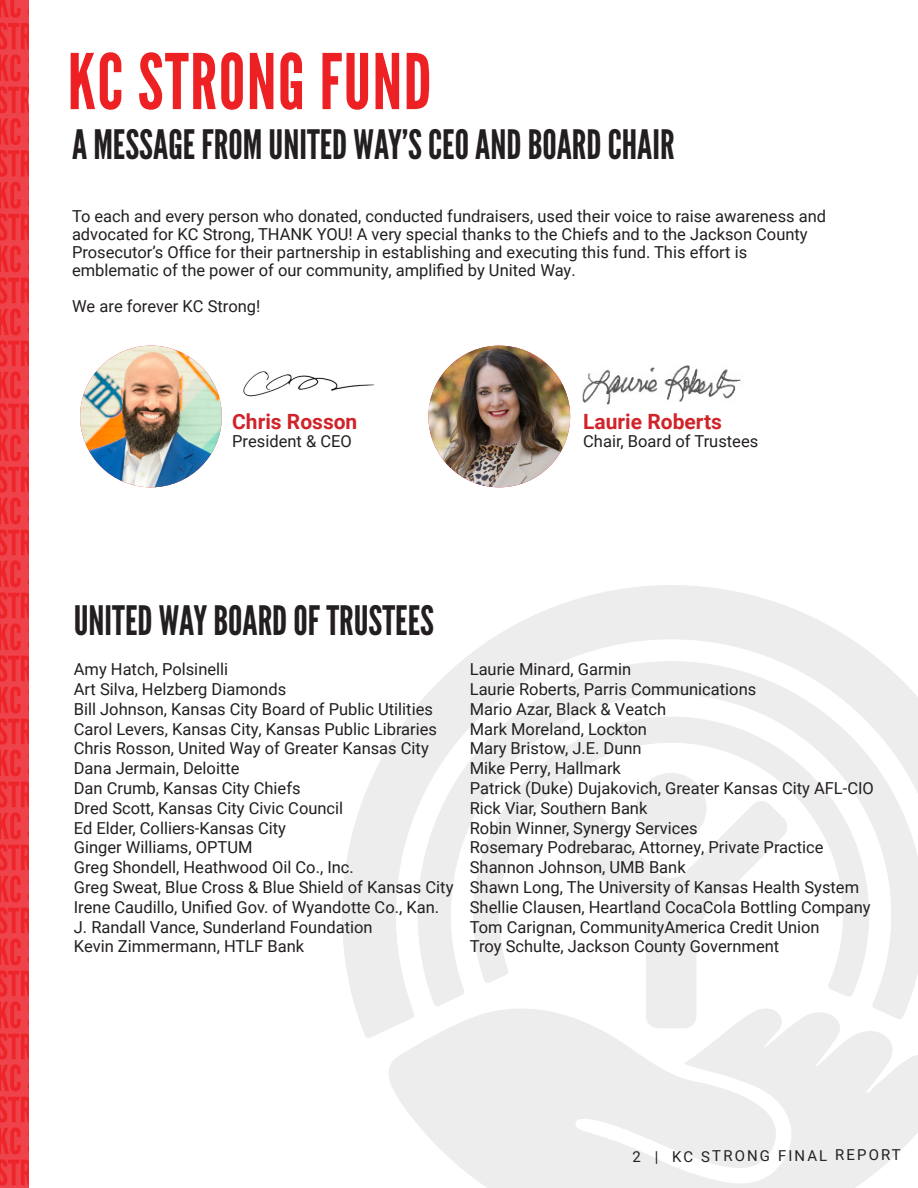
<style>
.page{position:relative;width:918px;height:1188px;background:#fff}
.page>*{position:absolute;margin:0;border:0;box-sizing:border-box;transform-origin:0 0}
.t1{font:76.5px "League Gothic";letter-spacing:.02em;color:#ed2024}
.t2{font:40.5px "League Gothic";color:#231f20}
.t3{font:700 21px "Roboto";color:#d1232a}
.t4{font:16.5px/18px "Roboto";color:#231f20}
.t5{font:15px "Roboto";color:#231f20}
</style>
<div class="page">
<img style="left:0;top:0;width:29px;height:291px">
<svg style="left:0;top:291px;width:29px;height:63px;background:#ee363d"></svg>
<svg style="left:0;top:354px;width:29px;height:63px;background:#ee363d"></svg>
<svg style="left:0;top:417px;width:29px;height:63px;background:#ee363d"></svg>
<svg style="left:0;top:480px;width:29px;height:63px;background:#ee363d"></svg>
<svg style="left:0;top:543px;width:29px;height:63px;background:#ee363d"></svg>
<svg style="left:0;top:606px;width:29px;height:63px;background:#ee363d"></svg>
<svg style="left:0;top:669px;width:29px;height:63px;background:#ee363d"></svg>
<svg style="left:0;top:732px;width:29px;height:63px;background:#ee363d"></svg>
<svg style="left:0;top:795px;width:29px;height:63px;background:#ee363d"></svg>
<svg style="left:0;top:858px;width:29px;height:63px;background:#ee363d"></svg>
<svg style="left:0;top:921px;width:29px;height:63px;background:#ee363d"></svg>
<svg style="left:0;top:984px;width:29px;height:63px;background:#ee363d"></svg>
<svg style="left:0;top:1047px;width:29px;height:63px;background:#ee363d"></svg>
<svg style="left:0;top:1110px;width:29px;height:63px;background:#ee363d"></svg>
<svg style="left:0;top:1173px;width:29px;height:15px"></svg>
<img style="left:80px;top:346px;width:142px;height:141px;border-radius:71px">
<img style="left:428px;top:346px;width:142px;height:141px;border-radius:71px">
<img style="left:243px;top:371px;width:132px;height:26px">
<img style="left:582px;top:365px;width:159px;height:40px">
<p class="t1" style="left:68px;top:36px;width:365px">KC STRONG FUND</p>
<p class="t2" style="left:72px;top:121px;width:604px">A MESSAGE FROM UNITED WAY’S CEO AND BOARD CHAIR</p>
<p class="t4" style="left:72px;top:206px;width:756px">To each and every person who donated, conducted fundraisers, used their voice to raise awareness and advocated for KC Strong, THANK YOU! A very special thanks to the Chiefs and to the Jackson County<br>Prosecutor’s Office for their partnership in establishing and executing this fund. This effort is</p>
<p class="t4" style="left:72px;top:260px;width:505px">emblematic of the power of our community, amplified by United Way.</p>
<p class="t4" style="left:72px;top:296px;width:190px">We are forever KC Strong!</p>
<p class="t3" style="left:232px;top:407px;width:127px">Chris Rosson</p>
<p class="t4" style="left:232px;top:432px;width:121px">President &amp; CEO</p>
<p class="t3" style="left:583px;top:407px;width:140px">Laurie Roberts</p>
<p class="t4" style="left:583px;top:432px;width:177px">Chair, Board of Trustees</p>
<p class="t2" style="left:74px;top:596px;width:362px">UNITED WAY BOARD OF TRUSTEES</p>
<p class="t4" style="left:74px;top:660px;width:156px">Amy Hatch, Polsinelli</p>
<p class="t4" style="left:74px;top:680px;width:214px">Art Silva, Helzberg Diamonds</p>
<p class="t4" style="left:74px;top:699px;width:361px">Bill Johnson, Kansas City Board of Public Utilities</p>
<p class="t4" style="left:74px;top:719px;width:365px">Carol Levers, Kansas City, Kansas Public Libraries</p>
<p class="t4" style="left:74px;top:739px;width:357px">Chris Rosson, United Way of Greater Kansas City</p>
<p class="t4" style="left:74px;top:759px;width:167px">Dana Jermain, Deloitte</p>
<p class="t4" style="left:74px;top:779px;width:228px">Dan Crumb, Kansas City Chiefs</p>
<p class="t4" style="left:74px;top:798px;width:271px">Dred Scott, Kansas City Civic Council</p>
<p class="t4" style="left:74px;top:818px;width:214px">Ed Elder, Colliers-Kansas City</p>
<p class="t4" style="left:74px;top:838px;width:180px">Ginger Williams, OPTUM</p>
<p class="t4" style="left:74px;top:858px;width:282px">Greg Shondell, Heathwood Oil Co., Inc.</p>
<p class="t4" style="left:74px;top:878px;width:381px">Greg Sweat, Blue Cross &amp; Blue Shield of Kansas City</p>
<p class="t4" style="left:74px;top:897px;width:367px">Irene Caudillo, Unified Gov. of Wyandotte Co., Kan.</p>
<p class="t4" style="left:74px;top:917px;width:300px">J. Randall Vance, Sunderland Foundation</p>
<p class="t4" style="left:74px;top:937px;width:232px">Kevin Zimmermann, HTLF Bank</p>
<p class="t4" style="left:470px;top:660px;width:163px">Laurie Minard, Garmin</p>
<p class="t4" style="left:470px;top:680px;width:288px">Laurie Roberts, Parris Communications</p>
<p class="t4" style="left:470px;top:699px;width:198px">Mario Azar, Black &amp; Veatch</p>
<p class="t4" style="left:470px;top:719px;width:179px">Mark Moreland, Lockton</p>
<p class="t4" style="left:470px;top:739px;width:173px">Mary Bristow, J.E. Dunn</p>
<p class="t4" style="left:470px;top:759px;width:153px">Mike Perry, Hallmark</p>
<p class="t4" style="left:470px;top:779px;width:406px">Patrick (Duke) Dujakovich, Greater Kansas City AFL-CIO</p>
<p class="t4" style="left:470px;top:798px;width:179px">Rick Viar, Southern Bank</p>
<p class="t4" style="left:470px;top:818px;width:229px">Robin Winner, Synergy Services</p>
<p class="t4" style="left:470px;top:838px;width:355px">Rosemary Podrebarac, Attorney, Private Practice</p>
<p class="t4" style="left:470px;top:858px;width:217px">Shannon Johnson, UMB Bank</p>
<p class="t4" style="left:470px;top:878px;width:391px">Shawn Long, The University of Kansas Health System</p>
<p class="t4" style="left:470px;top:897px;width:402px">Shellie Clausen, Heartland CocaCola Bottling Company</p>
<p class="t4" style="left:470px;top:917px;width:351px">Tom Carignan, CommunityAmerica Credit Union</p>
<p class="t4" style="left:470px;top:937px;width:311px">Troy Schulte, Jackson County Government</p>
<p class="t5" style="left:632px;top:1148px;width:270px;rotate:-1deg">2 | KC STRONG FINAL REPORT</p>
</div>
